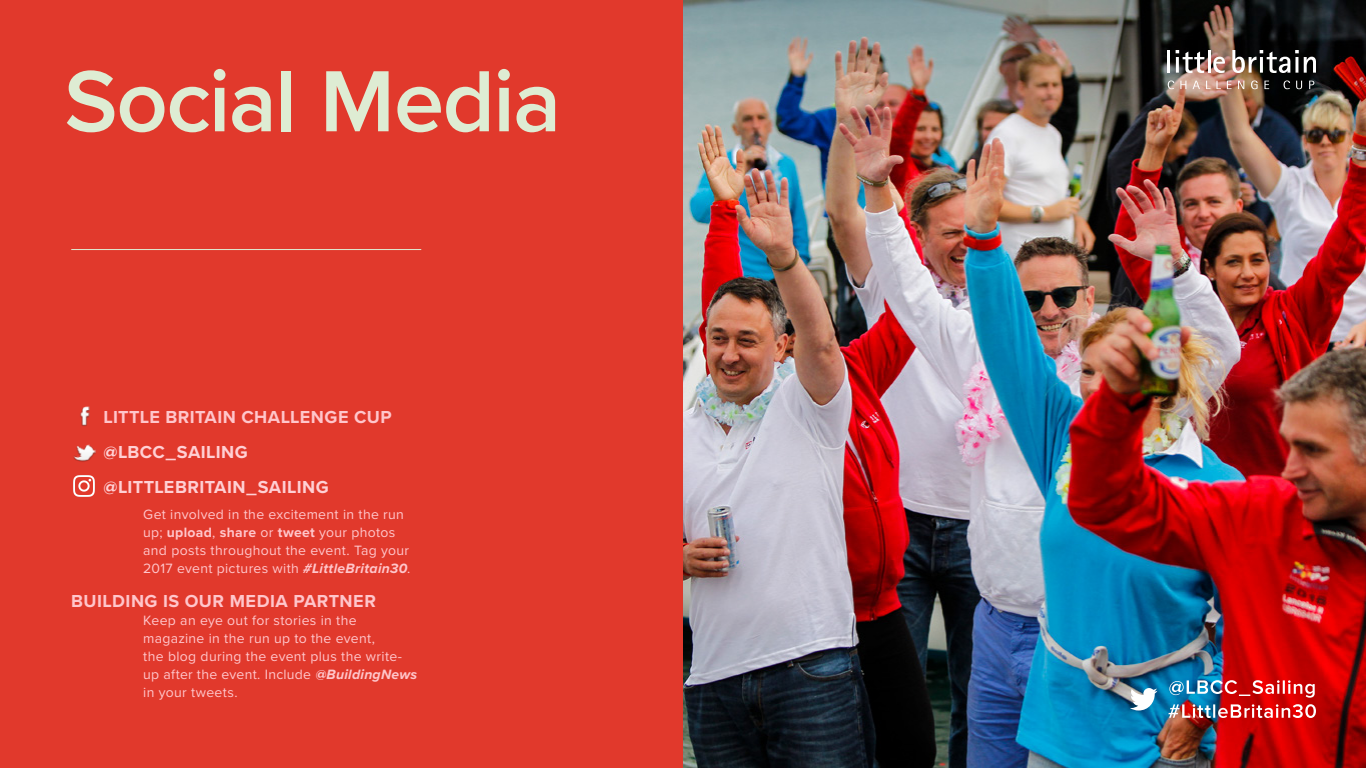
<style>
.page{position:relative;width:1366px;height:768px;background:#fff}
.page>*{position:absolute;margin:0;border:0;box-sizing:border-box;transform-origin:0 0}
.t1{font:600 90px "Proxima Nova";letter-spacing:-.02em;color:#deecd3}
.t2{font:700 18px "Proxima Nova";letter-spacing:.025em;color:#ffc6cb}
.t3{font:700 18px/35px "Proxima Nova";letter-spacing:.025em;color:#ffd0d4}
.t4{font:14px/18px "Proxima Nova";letter-spacing:.02em;color:#ffc6cb}
.s1{font-weight:700}
.s2{font-weight:700;font-style:italic}
</style>
<div class="page">
<div style="left:0;top:0;width:683px;height:768px;background:#e1392c"></div>
<img style="left:683px;top:0;width:683px;height:768px">
<hr style="left:1167px;top:50px;width:3px;height:23px;background:#fff">
<svg style="left:1176px;top:50px;width:28px;height:23px"></svg>
<hr style="left:1208px;top:50px;width:3px;height:23px;background:#fff">
<svg style="left:1213px;top:57px;width:12px;height:16px"></svg>
<svg style="left:1232px;top:50px;width:84px;height:23px"></svg>
<svg style="left:1168px;top:81px;width:6px;height:8px"></svg>
<svg style="left:1180px;top:81px;width:6px;height:8px"></svg>
<svg style="left:1193px;top:81px;width:7px;height:8px"></svg>
<svg style="left:1206px;top:81px;width:15px;height:8px"></svg>
<svg style="left:1227px;top:81px;width:5px;height:8px"></svg>
<svg style="left:1238px;top:81px;width:6px;height:8px"></svg>
<svg style="left:1251px;top:81px;width:7px;height:8px"></svg>
<svg style="left:1264px;top:81px;width:5px;height:8px"></svg>
<svg style="left:1284px;top:81px;width:6px;height:8px"></svg>
<svg style="left:1296px;top:81px;width:6px;height:8px"></svg>
<svg style="left:1309px;top:81px;width:5px;height:8px"></svg>
<svg style="left:1130px;top:688px;width:28px;height:23px"></svg>
<svg style="left:1168px;top:704px;width:148px;height:14px"></svg>
<svg style="left:1169px;top:680px;width:146px;height:18px;background:#a65f6e"></svg>
<img style="left:80px;top:406px;width:10px;height:20px">
<img style="left:74px;top:444px;width:22px;height:18px">
<img style="left:73px;top:476px;width:21px;height:21px">
<hr style="left:71px;top:249px;width:350px;height:1px;background:#deecd3">
<h1 class="t1" style="left:64px;top:34px;width:498px">Social Media</h1>
<p class="t2" style="left:104px;top:403px;width:290px">LITTLE BRITAIN CHALLENGE CUP</p>
<p class="t3" style="left:104px;top:434px;width:227px">@LBCC_SAILING @LITTLEBRITAIN_SAILING</p>
<p class="t4" style="left:143px;top:504px;width:269px">Get involved in the excitement in the run up; <span class="s1">upload</span>, <span class="s1">share</span> or <span class="s1">tweet</span> your photos and posts throughout the event. Tag your 2017 event pictures with <span class="s2">#LittleBritain30</span>.</p>
<p class="t2" style="left:71px;top:587px;width:306px">BUILDING IS OUR MEDIA PARTNER</p>
<p class="t4" style="left:143px;top:610px;width:276px">Keep an eye out for stories in the magazine in the run up to the event,<br>the blog during the event plus the write&shy;up after the event. Include <span class="s2">@BuildingNews </span>in your tweets.</p>
</div>
